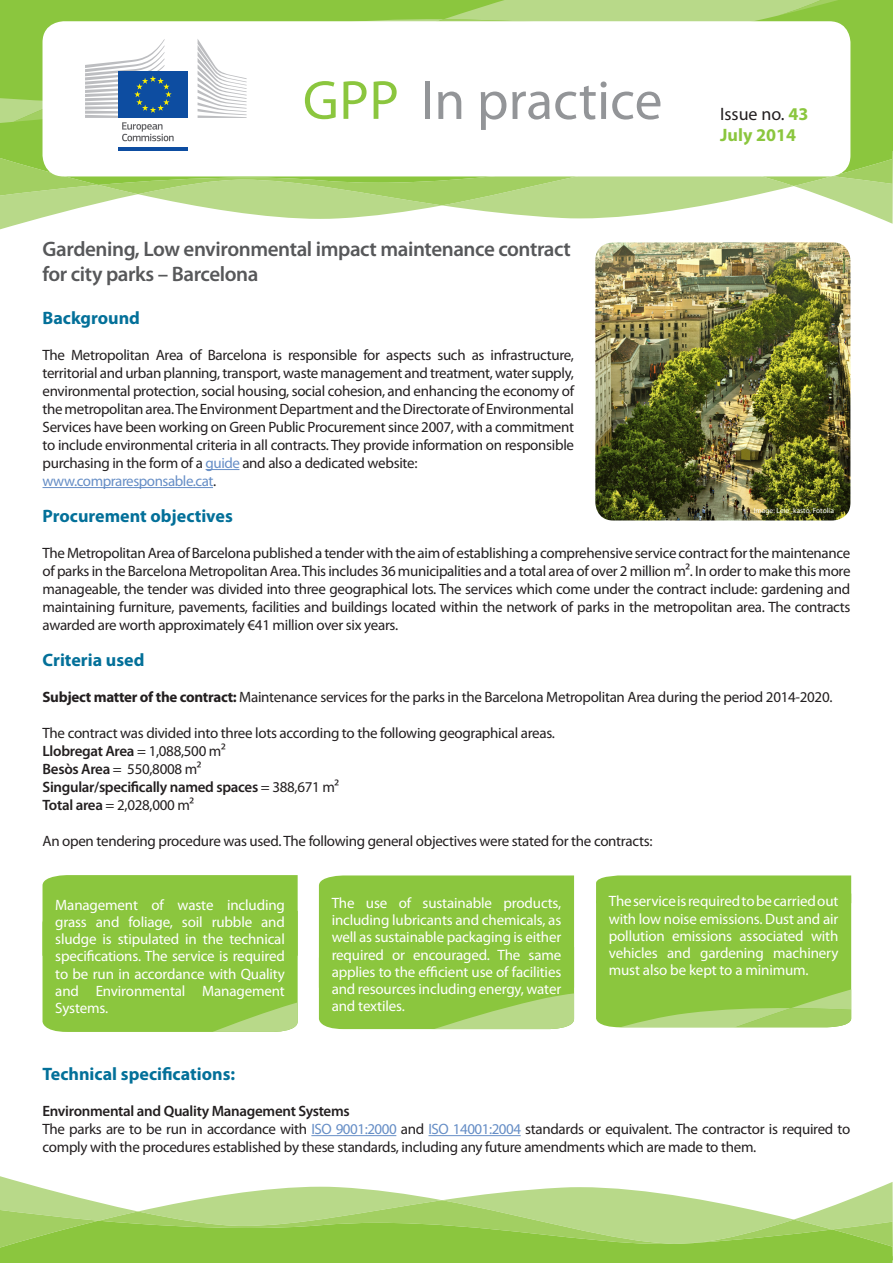
<style>
.page{position:relative;width:893px;height:1263px;background:#fff}
.page>*{position:absolute;margin:0;border:0;box-sizing:border-box;transform-origin:0 0}
.t1{font:55.5px "Myriad Pro";color:#939598}
.t2{font:600 21px/25.2px "Myriad Pro";letter-spacing:-.02em;color:#57585a}
.t3{font:700 18px "Myriad Pro";color:#037099}
.t4{font:18px "Myriad Pro";color:#231f20}
.t5{font:700 18px "Myriad Pro";color:#8bc63e}
.t6{font:15px/18px "Myriad Pro";letter-spacing:-.02em;color:#231f20;text-align:justify}
.t7{font:15px/17.2px "Myriad Pro";letter-spacing:-.01em;color:#fff;text-align:justify}
.t8{font:600 15px "Myriad Pro";letter-spacing:-.02em;color:#231f20}
.t9{font:15px "Myriad Pro";letter-spacing:-.03em;color:#668ec6}
.image_copyright_text{font:7.5px "Myriad Pro";color:#fff}
.s1{color:#8bc63e}
.s2{color:#668ec6}
.s3{color:#231f20}
.s4{font-weight:700;color:#8bc63e}
.s5{font-weight:700}
.s6{font-weight:400}
.s7{font-weight:600}
</style>
<div class="page">
<svg style="left:0;top:205px;width:91px;height:24px"></svg>
<svg style="left:192px;top:205px;width:701px;height:19px"></svg>
<svg style="left:14px;top:0;width:879px;height:39px;background:#9acc57"></svg>
<div style="left:43px;top:21px;width:807px;height:155px;background:#fff;border-radius:21px"></div>
<svg style="left:0;top:39px;width:893px;height:166px"></svg>
<svg style="left:0;top:1176px;width:88px;height:24px"></svg>
<svg style="left:195px;top:1182px;width:698px;height:18px"></svg>
<svg style="left:0;top:1200px;width:893px;height:63px;background:#a1cf62"></svg>
<svg style="left:596px;top:875px;width:255px;height:152px;background:#8fc745"></svg>
<svg style="left:319px;top:875px;width:255px;height:154px;background:#8ec744"></svg>
<div style="left:43px;top:875px;width:255px;height:157px;background:#8bc63e"></div>
<hr style="left:206px;top:469px;width:33px;height:1px;background:#668ec6">
<hr style="left:43px;top:487px;width:170px;height:1px;background:#668ec6">
<img style="left:595px;top:242px;width:255px;height:278px">
<hr style="left:311px;top:1135px;width:85px;height:1px;background:#668ec6">
<hr style="left:428px;top:1135px;width:93px;height:1px;background:#668ec6">
<p class="t1" style="left:303px;top:66px;width:361px"><span class="s1">GPP</span> In practice</p>
<p class="t2" style="left:43px;top:236px;width:530px">Gardening, Low environmental impact maintenance contract for city parks – Barcelona</p>
<p class="t3" style="left:43px;top:306px;width:99px">Background</p>
<p class="t6" style="left:43px;top:346px;width:533px">The Metropolitan Area of Barcelona is responsible for aspects such as infrastructure, territorial and urban planning, transport, waste management and treatment, water supply, environmental protection, social housing, social cohesion, and enhancing the economy of the metropolitan area. The Environment Department and the Directorate of Environmental Services have been working on Green Public Procurement since 2007, with a commitment to include environmental criteria in all contracts. They provide information on responsible purchasing in the form of a <span class="s2">guide</span> and also a dedicated website:</p>
<p class="t9" style="left:43px;top:472px;width:175px">www.compraresponsable.cat<span class="s3">.</span></p>
<p class="t4" style="left:720px;top:103px;width:90px">Issue no. <span class="s4">43</span></p>
<p class="t5" style="left:720px;top:124px;width:77px">July 2014</p>
<p class="image_copyright_text" style="left:754px;top:506px;width:82px">Image: Leie_kasto, Fotolia</p>
<p class="t3" style="left:43px;top:504px;width:192px">Procurement objectives</p>
<p class="t6" style="left:43px;top:544px;width:809px">The Metropolitan Area of Barcelona published a tender with the aim of establishing a comprehensive service contract for the maintenance of parks in the Barcelona Metropolitan Area. This includes 36 municipalities and a total area of over 2 million m². In order to make this more manageable, the tender was divided into three geographical lots. The services which come under the contract include: gardening and maintaining furniture, pavements, facilities and buildings located within the network of parks in the metropolitan area. The contracts awarded are worth approximately €41 million over six years.</p>
<p class="t3" style="left:43px;top:648px;width:103px">Criteria used</p>
<p class="t6" style="left:43px;top:688px;width:791px"><span class="s5">Subject matter of the contract:</span> Maintenance services for the parks in the Barcelona Metropolitan Area during the period 2014-2020.</p>
<p class="t6" style="left:43px;top:724px;width:514px">The contract was divided into three lots according to the following geographical areas.</p>
<p class="t8" style="left:43px;top:741px;width:185px">Llobregat Area <span class="s6">= 1,088,500 m²</span></p>
<p class="t6" style="left:43px;top:760px;width:161px"><span class="s7">Besòs Area</span> = 550,8008 m²</p>
<p class="t8" style="left:43px;top:777px;width:298px">Singular/specifically named spaces <span class="s6">= 388,671 m²</span></p>
<p class="t6" style="left:43px;top:796px;width:153px"><span class="s7">Total area</span> = 2,028,000 m²</p>
<p class="t6" style="left:43px;top:832px;width:611px">An open tendering procedure was used. The following general objectives were stated for the contracts:</p>
<p class="t7" style="left:55px;top:896px;width:231px">Management of waste including grass and foliage, soil rubble and sludge is stipulated in the technical specifications. The service is required to be run in accordance with Quality and Environmental Management Systems.</p>
<p class="t7" style="left:332px;top:894px;width:231px">The use of sustainable products, including lubricants and chemicals, as well as sustainable packaging is either required or encouraged. The same applies to the efficient use of facilities and resources including energy, water and textiles.</p>
<p class="t7" style="left:609px;top:892px;width:231px">The service is required to be carried out with low noise emissions. Dust and air pollution emissions associated with vehicles and gardening machinery must also be kept to a minimum.</p>
<p class="t3" style="left:43px;top:1062px;width:194px">Technical specifications:</p>
<p class="t8" style="left:43px;top:1101px;width:309px">Environmental and Quality Management Systems</p>
<p class="t6" style="left:43px;top:1120px;width:809px">The parks are to be run in accordance with <span class="s2">ISO 9001:2000</span> and <span class="s2">ISO 14001:2004</span> standards or equivalent. The contractor is required to comply with the procedures established by these standards, including any future amendments which are made to them.</p>
</div>
